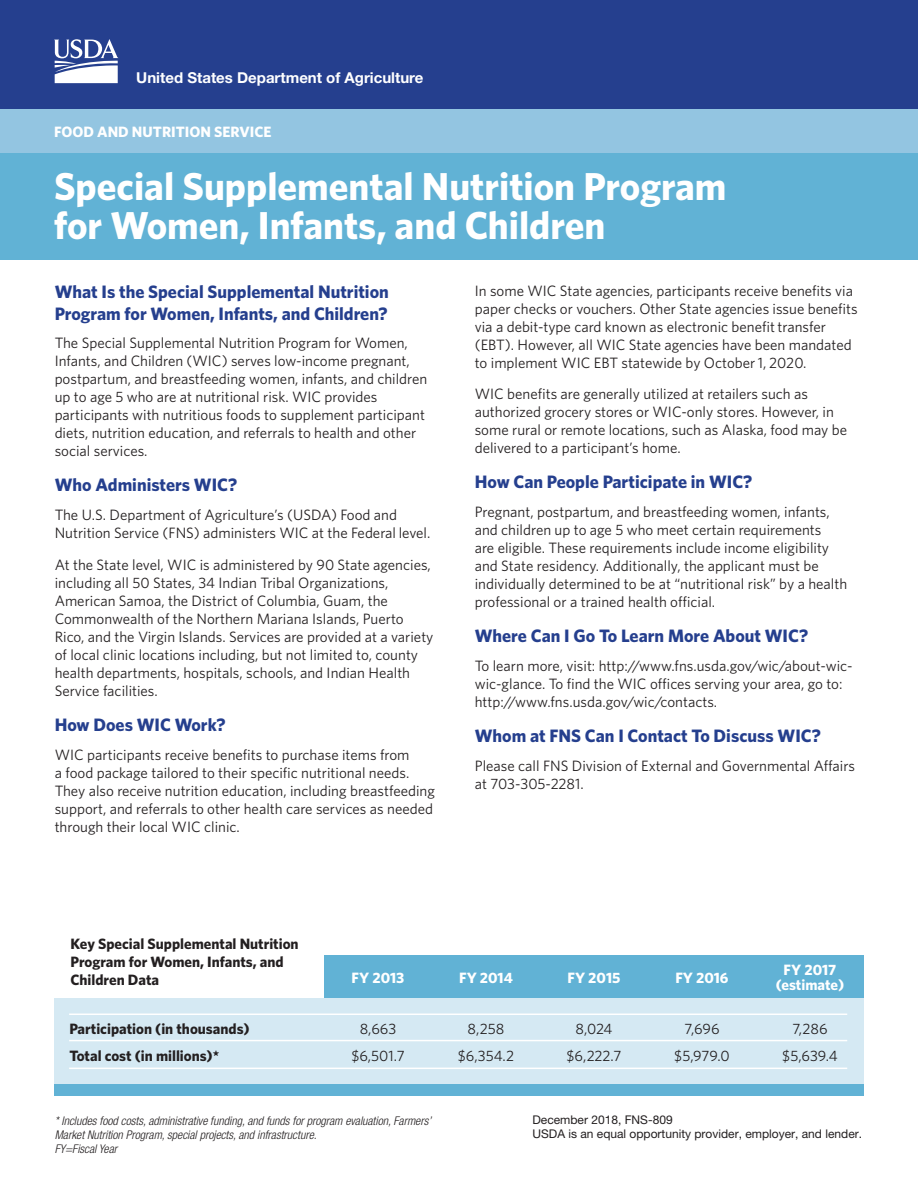
<style>
.page{position:relative;width:918px;height:1188px;background:#fff}
.page>*{position:absolute;margin:0;border:0;box-sizing:border-box;transform-origin:0 0}
.Title_Text{font:700 39px/39px "Whitney";color:#fff}
.Headings{font:700 18px/21.6px "Whitney";color:#253f8e}
.Body_Copy{font:15px/18px "Whitney";color:#231f20}
.Subheadings{font:700 15px/18px "Whitney";color:#231f20}
.Chart_Numbers{font:15px "Whitney";color:#231f20}
.Chart_Descriptions{font:700 15px "Whitney";color:#231f20}
.Chart_Dates{font:700 15px/15px "Whitney";color:#fff;text-align:center}
.USDA_Logo_Text{font:700 15px "Helvetica Neue LT Std";color:#fff}
.USDA_Logo_Text-2{font:700 15px "Whitney";color:#fff}
.Equal_Op_Text{font:italic 300 condensed 12px/14.4px "Helvetica Neue LT Std";color:#231f20}
.Equal_Op_Text-2{font:12px/13.5px "Helvetica Neue LT Std";color:#231f20}
</style>
<div class="page">
<div style="left:0;top:151px;width:918px;height:109px;background:#61b2d5"></div>
<div style="left:0;top:109px;width:918px;height:44px;background:#93c5e1"></div>
<div style="left:0;top:0;width:918px;height:109px;background:#253f8e"></div>
<svg style="left:54px;top:39px;width:64px;height:44px"></svg>
<div style="left:324px;top:956px;width:540px;height:43px;background:#61b2d5"></div>
<div style="left:54px;top:999px;width:810px;height:91px;background:#d5e9f3"></div>
<hr style="left:69px;top:1040px;width:778px;height:1px;background:#fff">
<hr style="left:69px;top:1014px;width:778px;height:1px;background:#fff">
<hr style="left:69px;top:1068px;width:778px;height:1px;background:#fff">
<div style="left:54px;top:1084px;width:810px;height:12px;background:#61b2d5"></div>
<h1 class="USDA_Logo_Text" style="left:136px;top:68px;width:289px">United States Department of Agriculture</h1>
<h1 class="USDA_Logo_Text-2" style="left:54px;top:122px;width:219px">FOOD AND NUTRITION SERVICE</h1>
<h1 class="Title_Text" style="left:54px;top:166px;width:674px">Special Supplemental Nutrition Program for Women, Infants, and Children</h1>
<h2 class="Headings" style="left:55px;top:280px;width:336px">What Is the Special Supplemental Nutrition<br>Program for Women, Infants, and Children?</h2>
<p class="Body_Copy" style="left:55px;top:334px;width:374px">The Special Supplemental Nutrition Program for Women, Infants, and Children (WIC) serves low-income pregnant, postpartum, and breastfeeding women, infants, and children up to age 5 who are at nutritional risk. WIC provides participants with nutritious foods to supplement participant diets, nutrition education, and referrals to health and other social services.</p>
<h2 class="Headings" style="left:55px;top:474px;width:184px">Who Administers WIC?</h2>
<p class="Body_Copy" style="left:55px;top:506px;width:377px">The U.S. Department of Agriculture’s (USDA) Food and<br>Nutrition Service (FNS) administers WIC at the Federal level.</p>
<p class="Body_Copy" style="left:55px;top:555px;width:380px">At the State level, WIC is administered by 90 State agencies, including all 50 States, 34 Indian Tribal Organizations, American Samoa, the District of Columbia, Guam, the Commonwealth of the Northern Mariana Islands, Puerto Rico, and the Virgin Islands. Services are provided at a variety of local clinic locations including, but not limited to, county health departments, hospitals, schools, and Indian Health Service facilities.</p>
<h2 class="Headings" style="left:55px;top:713px;width:172px">How Does WIC Work?</h2>
<p class="Body_Copy" style="left:55px;top:745px;width:382px">WIC participants receive benefits to purchase items from<br>a food package tailored to their specific nutritional needs.<br>They also receive nutrition education, including breastfeeding support, and referrals to other health care services as needed through their local WIC clinic.</p>
<p class="Body_Copy" style="left:475px;top:281px;width:385px">In some WIC State agencies, participants receive benefits via paper checks or vouchers. Other State agencies issue benefits via a debit-type card known as electronic benefit transfer (EBT). However, all WIC State agencies have been mandated to implement WIC EBT statewide by October 1, 2020.</p>
<p class="Body_Copy" style="left:475px;top:384px;width:374px">WIC benefits are generally utilized at retailers such as authorized grocery stores or WIC-only stores. However, in some rural or remote locations, such as Alaska, food may be delivered to a participant’s home.</p>
<h2 class="Headings" style="left:475px;top:471px;width:279px">How Can People Participate in WIC?</h2>
<p class="Body_Copy" style="left:475px;top:502px;width:374px">Pregnant, postpartum, and breastfeeding women, infants, and children up to age 5 who meet certain requirements<br>are eligible. These requirements include income eligibility and State residency. Additionally, the applicant must be individually determined to be at “nutritional risk” by a health professional or a trained health official.</p>
<h2 class="Headings" style="left:475px;top:625px;width:335px">Where Can I Go To Learn More About WIC?</h2>
<p class="Body_Copy" style="left:475px;top:656px;width:379px">To learn more, visit: http://www.fns.usda.gov/wic/about-wic&shy;wic-glance. To find the WIC offices serving your area, go to: http://www.fns.usda.gov/wic/contacts.</p>
<h2 class="Headings" style="left:475px;top:724px;width:348px">Whom at FNS Can I Contact To Discuss WIC?</h2>
<p class="Body_Copy" style="left:475px;top:756px;width:382px">Please call FNS Division of External and Governmental Affairs at 703-305-2281.</p>
<p class="Subheadings" style="left:71px;top:935px;width:230px">Key Special Supplemental Nutrition<br>Program for Women, Infants, and<br>Children Data</p>
<p class="Chart_Descriptions" style="left:69px;top:1018px;width:182px">Participation (in thousands)</p>
<p class="Chart_Descriptions" style="left:69px;top:1045px;width:151px">Total cost (in millions)*</p>
<p class="Chart_Dates" style="left:352px;top:969px;width:54px">FY 2013</p>
<p class="Chart_Dates" style="left:459px;top:969px;width:55px">FY 2014</p>
<p class="Chart_Dates" style="left:568px;top:969px;width:54px">FY 2015</p>
<p class="Chart_Dates" style="left:675px;top:969px;width:55px">FY 2016</p>
<p class="Chart_Dates" style="left:776px;top:962px;width:70px">FY 2017 (estimate)</p>
<p class="Chart_Numbers" style="left:360px;top:1018px;width:38px">8,663</p>
<p class="Chart_Numbers" style="left:351px;top:1045px;width:55px">$6,501.7</p>
<p class="Chart_Numbers" style="left:468px;top:1018px;width:38px">8,258</p>
<p class="Chart_Numbers" style="left:458px;top:1045px;width:58px">$6,354.2</p>
<p class="Chart_Numbers" style="left:575px;top:1018px;width:39px">8,024</p>
<p class="Chart_Numbers" style="left:567px;top:1045px;width:56px">$6,222.7</p>
<p class="Chart_Numbers" style="left:684px;top:1018px;width:37px">7,696</p>
<p class="Chart_Numbers" style="left:674px;top:1045px;width:57px">$5,979.0</p>
<p class="Chart_Numbers" style="left:792px;top:1018px;width:37px">7,286</p>
<p class="Chart_Numbers" style="left:782px;top:1045px;width:57px">$5,639.4</p>
<p class="Equal_Op_Text" style="left:55px;top:1113px;width:378px">* Includes food costs, administrative funding, and funds for program evaluation, Farmers’<br>Market Nutrition Program, special projects, and infrastructure.</p>
<p class="Equal_Op_Text" style="left:55px;top:1142px;width:64px">FY=Fiscal Year</p>
<p class="Equal_Op_Text-2" style="left:532px;top:1113px;width:331px">December 2018, FNS-809<br>USDA is an equal opportunity provider, employer, and lender.</p>
</div>
